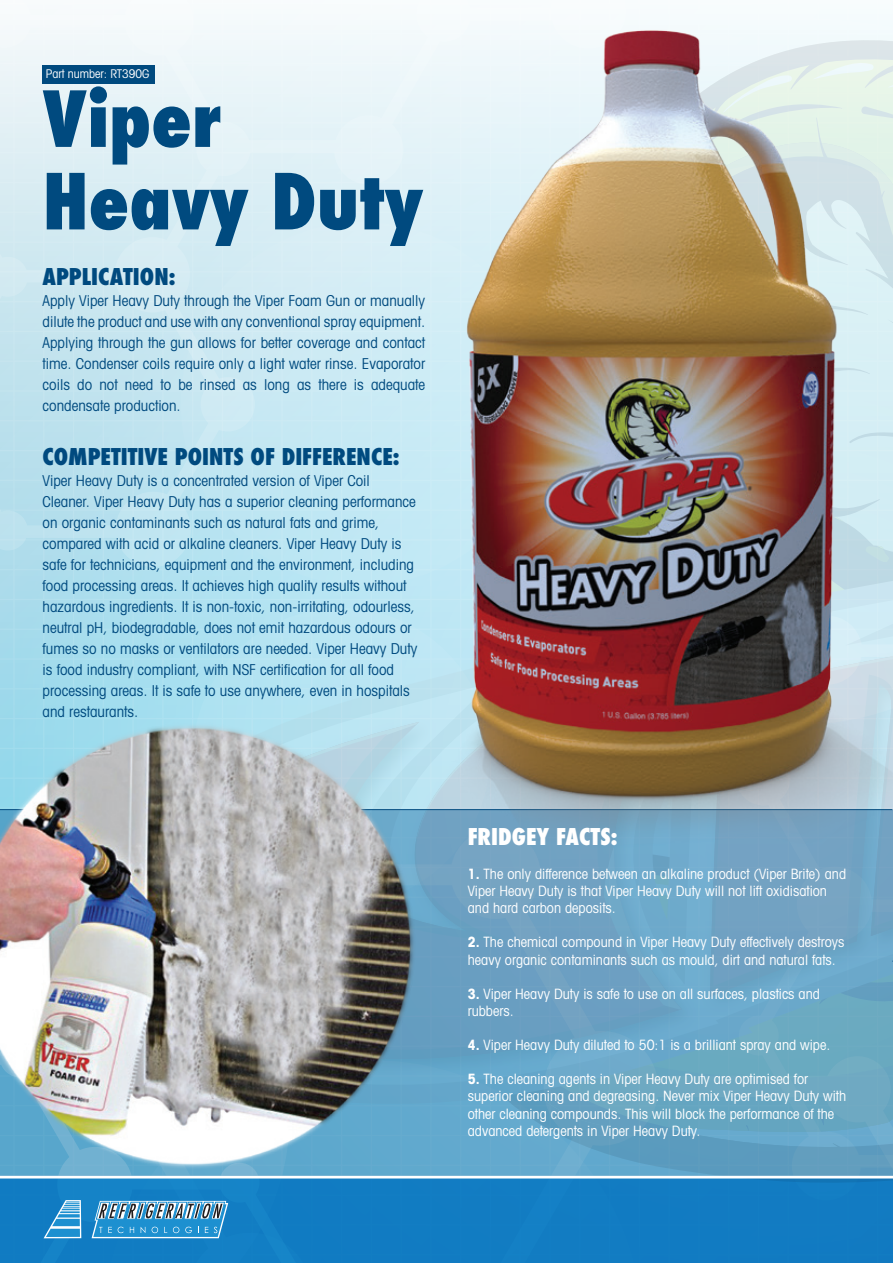
<style>
.page{position:relative;width:893px;height:1263px;background:#fff}
.page>*{position:absolute;margin:0;border:0;box-sizing:border-box;transform-origin:0 0}
.t1{font:800 condensed 75px/82.5px "Futura";color:#004a7f}
.t2{font:800 condensed 22.5px "Futura";color:#004a7f}
.t3{font:800 condensed 22.5px "Futura";color:#fff}
.t4{font:condensed 15px/21px "Avant Garde";color:#004a7f;text-align:justify}
.t5{font:condensed 14.25px/17.1px "Avant Garde";color:#fff}
.t6{font:condensed 12px "Avant Garde";color:#fff}
.s1{font-weight:700}
</style>
<div class="page">
<svg style="left:0;top:20px;width:426px;height:678px;background:#d0eaf3"></svg>
<svg style="left:86px;top:538px;width:340px;height:160px;background:#b7e3f1"></svg>
<svg style="left:123px;top:597px;width:303px;height:50px;background:#b4e3f1"></svg>
<svg style="left:90px;top:647px;width:336px;height:51px;background:#b1e2f1"></svg>
<div style="left:0;top:1177px;width:893px;height:86px;background:#127cc2"></div>
<hr style="left:0;top:1175px;width:893px;height:3px;background:#fff">
<svg style="left:92px;top:1201px;width:136px;height:37px;background:#579fc8"></svg>
<svg style="left:44px;top:1200px;width:37px;height:38px"></svg>
<svg style="left:437px;top:884px;width:456px;height:291px;background:#68a4c4"></svg>
<svg style="left:566px;top:884px;width:327px;height:126px;background:#6ea5c6"></svg>
<img style="left:0;top:698px;width:437px;height:491px">
<img style="left:426px;top:20px;width:467px;height:864px">
<div style="left:43px;top:65px;width:112px;height:19px;background:#004a7f"></div>
<p class="t6" style="left:46px;top:66px;width:105px">Part number: RT390G</p>
<p class="t1" style="left:43px;top:78px;width:382px">Viper<br>Heavy Duty</p>
<p class="t2" style="left:43px;top:261px;width:134px">APPLICATION:</p>
<p class="t4" style="left:43px;top:290px;width:384px">Apply Viper Heavy Duty through the Viper Foam Gun or manually dilute the product and use with any conventional spray equipment.<br>Applying through the gun allows for better coverage and contact time. Condenser coils require only a light water rinse. Evaporator coils do not need to be rinsed as long as there is adequate condensate production.</p>
<p class="t2" style="left:43px;top:441px;width:359px">COMPETITIVE POINTS OF DIFFERENCE:</p>
<p class="t4" style="left:43px;top:470px;width:376px;text-align:left">Viper Heavy Duty is a concentrated version of Viper Coil Cleaner. Viper Heavy Duty has a superior cleaning performance on organic contaminants such as natural fats and grime, compared with acid or alkaline cleaners. Viper Heavy Duty is safe for technicians, equipment and the environment, including food processing areas. It achieves high quality results without hazardous ingredients. It is non-toxic, non-irritating, odourless, neutral pH, biodegradable, does not emit hazardous odours or fumes so no masks or ventilators are needed. Viper Heavy Duty is food industry compliant, with NSF certification for all food processing areas. It is safe to use anywhere, even in hospitals and restaurants.</p>
<p class="t3" style="left:468px;top:821px;width:151px">FRIDGEY FACTS:</p>
<p class="t5" style="left:468px;top:865px;width:380px"><span class="s1">1.</span> The only difference between an alkaline product (Viper Brite) and<br>Viper Heavy Duty is that Viper Heavy Duty will not lift oxidisation and hard carbon deposits.</p>
<p class="t5" style="left:468px;top:933px;width:378px"><span class="s1">2.</span> The chemical compound in Viper Heavy Duty effectively destroys heavy organic contaminants such as mould, dirt and natural fats.</p>
<p class="t5" style="left:468px;top:985px;width:354px"><span class="s1">3.</span> Viper Heavy Duty is safe to use on all surfaces, plastics and rubbers.</p>
<p class="t5" style="left:468px;top:1036px;width:364px"><span class="s1">4.</span> Viper Heavy Duty diluted to 50:1 is a brilliant spray and wipe.</p>
<p class="t5" style="left:468px;top:1070px;width:380px"><span class="s1">5.</span> The cleaning agents in Viper Heavy Duty are optimised for superior cleaning and degreasing. Never mix Viper Heavy Duty with other cleaning compounds. This will block the performance of the advanced detergents in Viper Heavy Duty.</p>
</div>
